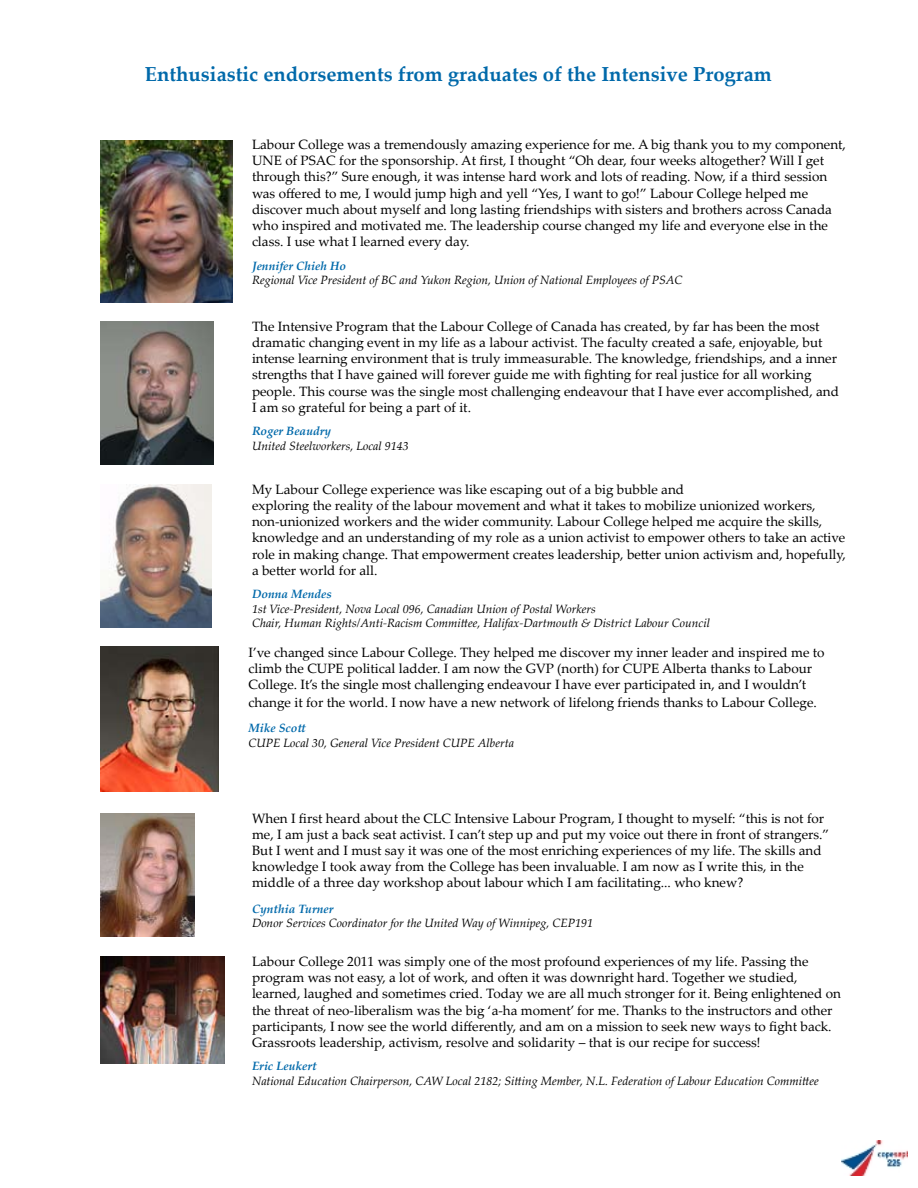
<style>
.page{position:relative;width:918px;height:1188px;background:#fff}
.page>*{position:absolute;margin:0;border:0;box-sizing:border-box;transform-origin:0 0}
.t1{font:700 20.25px "Palatino Linotype";color:#0069aa}
.t2{font:13.5px/16.2px "Palatino Linotype";color:#000}
.t3{font:italic 12px/14.4px "Palatino Linotype";color:#000}
.s1{font-weight:700;color:#0069aa}
</style>
<div class="page">
<img style="left:100px;top:484px;width:111px;height:144px">
<img style="left:100px;top:140px;width:132px;height:163px">
<img style="left:100px;top:321px;width:114px;height:144px">
<img style="left:100px;top:813px;width:95px;height:124px">
<img style="left:100px;top:956px;width:124px;height:107px">
<img style="left:842px;top:1140px;width:66px;height:35px">
<img style="left:100px;top:647px;width:119px;height:145px">
<p class="t1" style="left:145px;top:60px;width:629px">Enthusiastic endorsements from graduates of the Intensive Program</p>
<p class="t2" style="left:252px;top:136px;width:595px">Labour College was a tremendously amazing experience for me. A big thank you to my component, UNE of PSAC for the sponsorship. At first, I thought “Oh dear, four weeks altogether? Will I get through this?” Sure enough, it was intense hard work and lots of reading. Now, if a third session was offered to me, I would jump high and yell “Yes, I want to go!” Labour College helped me discover much about myself and long lasting friendships with sisters and brothers across Canada who inspired and motivated me. The leadership course changed my life and everyone else in the class. I use what I learned every day.</p>
<p class="t3" style="left:252px;top:258px;width:432px"><span class="s1">Jennifer Chieh Ho<br></span>Regional Vice President of BC and Yukon Region, Union of National Employees of PSAC</p>
<p class="t2" style="left:252px;top:318px;width:589px">The Intensive Program that the Labour College of Canada has created, by far has been the most dramatic changing event in my life as a labour activist. The faculty created a safe, enjoyable, but intense learning environment that is truly immeasurable. The knowledge, friendships, and a inner strengths that I have gained will forever guide me with fighting for real justice for all working people. This course was the single most challenging endeavour that I have ever accomplished, and I am so grateful for being a part of it.</p>
<p class="t3" style="left:252px;top:424px;width:158px"><span class="s1">Roger Beaudry<br></span>United Steelworkers, Local 9143</p>
<p class="t2" style="left:252px;top:481px;width:595px">My Labour College experience was like escaping out of a big bubble and<br>exploring the reality of the labour movement and what it takes to mobilize unionized workers, non-unionized workers and the wider community. Labour College helped me acquire the skills, knowledge and an understanding of my role as a union activist to empower others to take an active role in making change. That empowerment creates leadership, better union activism and, hopefully, a better world for all.</p>
<p class="t3" style="left:252px;top:587px;width:460px"><span class="s1">Donna Mendes<br></span>1st Vice-President, Nova Local 096, Canadian Union of Postal Workers<br>Chair, Human Rights/Anti-Racism Committee, Halifax-Dartmouth &amp; District Labour Council</p>
<p class="t2" style="left:249px;top:644px;width:578px">I’ve changed since Labour College. They helped me discover my inner leader and inspired me to climb the CUPE political ladder. I am now the GVP (north) for CUPE Alberta thanks to Labour<br>College. It’s the single most challenging endeavour I have ever participated in, and I wouldn’t</p>
<p class="t2" style="left:249px;top:694px;width:570px">change it for the world. I now have a new network of lifelong friends thanks to Labour College.</p>
<p class="t3" style="left:249px;top:721px;width:267px"><span class="s1">Mike Scott<br></span>CUPE Local 30, General Vice President CUPE Alberta</p>
<p class="t2" style="left:252px;top:809px;width:579px">When I first heard about the CLC Intensive Labour Program, I thought to myself: “this is not for me, I am just a back seat activist. I can’t step up and put my voice out there in front of strangers.” But I went and I must say it was one of the most enriching experiences of my life. The skills and knowledge I took away from the College has been invaluable. I am now as I write this, in the middle of a three day workshop about labour which I am facilitating... who knew?</p>
<p class="t3" style="left:252px;top:901px;width:343px"><span class="s1">Cynthia Turner<br></span>Donor Services Coordinator for the United Way of Winnipeg, CEP191</p>
<p class="t2" style="left:252px;top:953px;width:590px">Labour College 2011 was simply one of the most profound experiences of my life. Passing the program was not easy, a lot of work, and often it was downright hard. Together we studied, learned, laughed and sometimes cried. Today we are all much stronger for it. Being enlightened on the threat of neo-liberalism was the big ‘a-ha moment’ for me. Thanks to the instructors and other participants, I now see the world differently, and am on a mission to seek new ways to fight back.<br>Grassroots leadership, activism, resolve and solidarity – that is our recipe for success!</p>
<p class="t3" style="left:252px;top:1059px;width:568px"><span class="s1">Eric Leukert<br></span>National Education Chairperson, CAW Local 2182; Sitting Member, N.L. Federation of Labour Education Committee</p>
</div>
